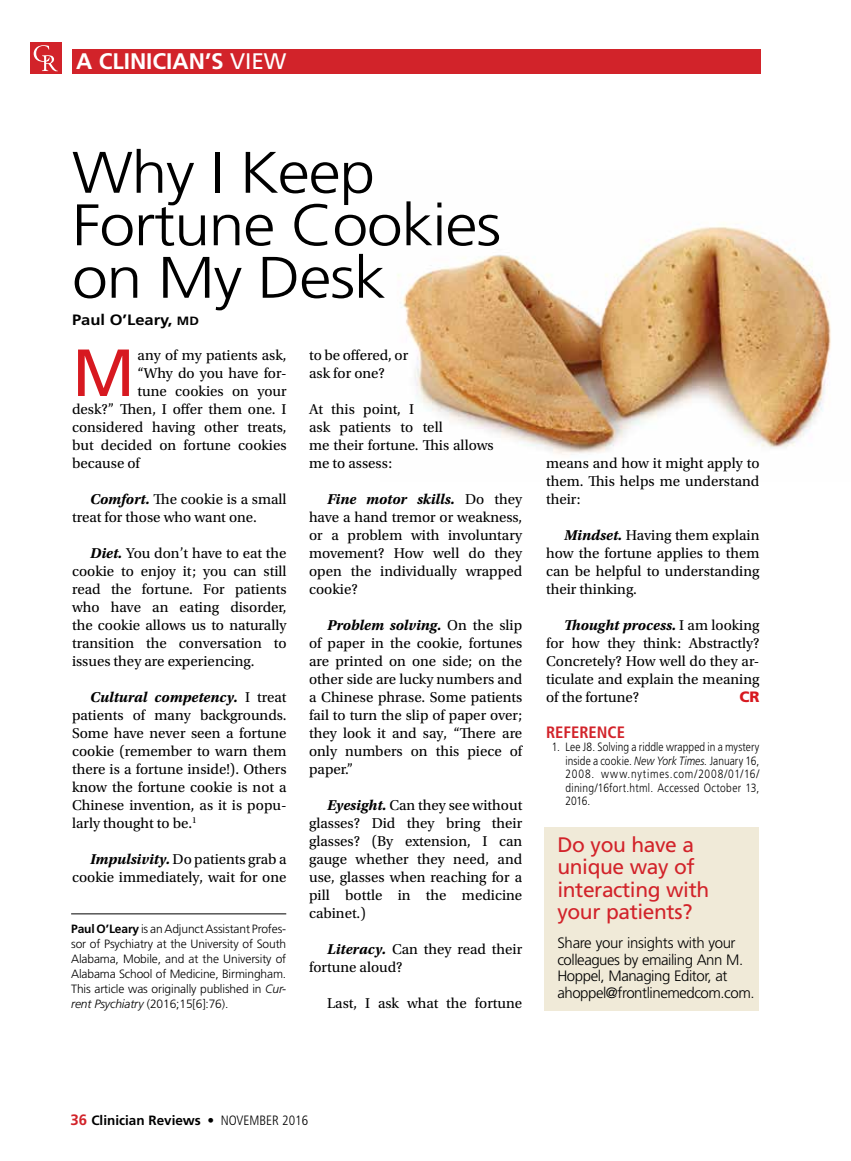
<style>
.page{position:relative;width:851px;height:1161px;background:#fff}
.page>*{position:absolute;margin:0;border:0;box-sizing:border-box;transform-origin:0 0}
.t1{font:66.6px "Frutiger LT Std";color:#d71920}
.t2{font:300 58.5px/52.5px "Frutiger LT Std";letter-spacing:-.02em;color:#000;scale:1.1 1}
.t3{font:700 22.5px "Frutiger LT Std";color:#fff}
.t4{font:21px/22.5px "Frutiger LT Std";letter-spacing:-.02em;color:#d2232a}
.t5{font:700 condensed 16.5px "Frutiger LT Std";color:#d2232a}
.t6{font:15px/18px "Utopia Std";color:#000;text-align:justify}
.t7{font:300 15px/16.5px "Frutiger LT Std";letter-spacing:-.03em;color:#000}
.t8{font:700 15px "Frutiger LT Std";color:#000;scale:1.1 1}
.t9{font:900 15px "Frutiger LT Std";color:#d71920}
.t10{font:700 13.5px "Frutiger LT Std";color:#000}
.t11{font:300 12px/15px "Frutiger LT Std";letter-spacing:-.01em;color:#000;text-align:justify}
.t12{font:300 12px/13.5px "Frutiger LT Std";letter-spacing:-.01em;color:#000;text-align:justify;scale:.85 1}
.s1{font-weight:400}
.s2{font-size:12px}
.s3{font-weight:700;font-style:italic}
.s4{font-weight:700}
.s5{font-style:italic}
.s6{font-size:15px;color:#d2232a}
.s7{font-weight:400;font-stretch:condensed}
.s8{font-weight:300;font-stretch:condensed}
</style>
<div class="page">
<div style="left:72px;top:50px;width:688px;height:24px;background:#d2232a"></div>
<div style="left:30px;top:43px;width:31px;height:31px;background:#d2232a"></div>
<svg style="left:34px;top:45px;width:24px;height:26px"></svg>
<img style="left:397px;top:222px;width:434px;height:233px">
<div style="left:544px;top:827px;width:215px;height:183px;background:#f0ead8"></div>
<hr style="left:71px;top:914px;width:215px;height:1px;background:#000">
<h3 class="t3" style="left:76px;top:48px;width:212px">A CLINICIAN’S <span class="s1">VIEW</span></h3>
<h2 class="t2" style="left:72px;top:147px;width:391px">Why I Keep<br>Fortune Cookies on My Desk</h2>
<p class="t8" style="left:72px;top:311px;width:117px">Paul O’Leary, <span class="s2">MD</span></p>
<h1 class="t1" style="left:72px;top:334px;width:64px">M</h1>
<p class="t6" style="left:138px;top:346px;width:150px">any of my patients ask,</p>
<p class="t6" style="left:138px;top:364px;width:150px">“Why do you have for-</p>
<p class="t6" style="left:138px;top:382px;width:150px">tune cookies on your</p>
<p class="t6" style="left:72px;top:400px;width:216px">desk?” Then, I offer them one. I</p>
<p class="t6" style="left:72px;top:418px;width:216px">considered having other treats,</p>
<p class="t6" style="left:72px;top:436px;width:216px">but decided on fortune cookies</p>
<p class="t6" style="left:72px;top:454px;width:69px">because of</p>
<p class="t6" style="left:72px;top:490px;width:216px;text-indent:18px"><span class="s3">Comfort.</span> The cookie is a small treat for those who want one.</p>
<p class="t6" style="left:72px;top:544px;width:216px;text-indent:18px"><span class="s3">Diet.</span> You don’t have to eat the cookie to enjoy it; you can still read the fortune. For patients who have an eating disorder, the cookie allows us to naturally transition the conversation to issues they are experiencing.</p>
<p class="t6" style="left:72px;top:688px;width:216px;text-indent:18px"><span class="s3">Cultural competency.</span> I treat patients of many backgrounds.<br>Some have never seen a fortune cookie (remember to warn them there is a fortune inside!). Others know the fortune cookie is not a Chinese invention, as it is popu&shy;larly thought to be.<sup>1</sup></p>
<p class="t6" style="left:72px;top:850px;width:216px;text-align:right"><span class="s3">Impulsivity.</span> Do patients grab a cookie immediately, wait for one</p>
<p class="t11" style="left:71px;top:922px;width:217px"><span class="s4">Paul O’Leary</span> is an Adjunct Assistant Profes&shy;sor of Psychiatry at the University of South Alabama, Mobile, and at the University of Alabama School of Medicine, Birmingham.<br>This article was originally published in <span class="s5">Cur&shy;rent Psychiatry</span> (2016;15[6]:76).</p>
<p class="t6" style="left:309px;top:346px;width:101px">to be offered, or ask for one?</p>
<p class="t6" style="left:309px;top:400px;width:186px;text-align:left">At this point, I<br>ask patients to tell<br>me their fortune. This allows me to assess:</p>
<p class="t6" style="left:309px;top:490px;width:215px;text-indent:18px"><span class="s3">Fine motor skills.</span> Do they have a hand tremor or weakness, or a problem with involuntary movement? How well do they open the individually wrapped cookie?</p>
<p class="t6" style="left:309px;top:616px;width:215px;text-indent:18px"><span class="s3">Problem solving.</span> On the slip of paper in the cookie, fortunes are printed on one side; on the other side are lucky numbers and a Chinese phrase. Some patients fail to turn the slip of paper over; they look it and say, “There are only numbers on this piece of paper.”</p>
<p class="t6" style="left:309px;top:796px;width:215px;text-indent:18px"><span class="s3">Eyesight.</span> Can they see without glasses? Did they bring their glasses? (By extension, I can gauge whether they need, and use, glasses when reaching for a pill bottle in the medicine cabinet.)</p>
<p class="t6" style="left:309px;top:940px;width:215px;text-indent:18px"><span class="s3">Literacy.</span> Can they read their fortune aloud?</p>
<p class="t6" style="left:327px;top:994px;width:197px">Last, I ask what the fortune</p>
<p class="t6" style="left:546px;top:454px;width:215px">means and how it might apply to them. This helps me understand their:</p>
<p class="t6" style="left:546px;top:526px;width:215px;text-indent:18px"><span class="s3">Mindset.</span> Having them explain how the fortune applies to them can be helpful to understanding their thinking.</p>
<p class="t6" style="left:546px;top:616px;width:215px;text-indent:18px"><span class="s3">Thought process.</span> I am looking for how they think: Abstractly?<br>Concretely? How well do they ar&shy;ticulate and explain the meaning of the fortune?</p>
<p class="t9" style="left:739px;top:688px;width:22px">CR</p>
<p class="t5" style="left:546px;top:722px;width:80px">REFERENCE</p>
<p class="t12" style="left:565px;top:741px;width:230px;text-indent:-14px">1. Lee J8. Solving a riddle wrapped in a mystery inside a cookie. <span class="s5">New York Times.</span> January 16, 2008. www.nytimes.com/2008/01/16/ dining/16fort.html. Accessed October 13, 2016.</p>
<h3 class="t4" style="left:557px;top:834px;width:153px">Do you have a unique way of interacting with your patients?</h3>
<p class="t7" style="left:557px;top:935px;width:199px">Share your insights with your colleagues by emailing Ann M.<br>Hoppel, Managing Editor, at ahoppel@frontlinemedcom.com.</p>
<p class="t10" style="left:70px;top:1112px;width:239px"><span class="s6">36</span> Clinician Reviews <span class="s7">•</span> <span class="s8">NOVEMBER 2016</span></p>
</div>
